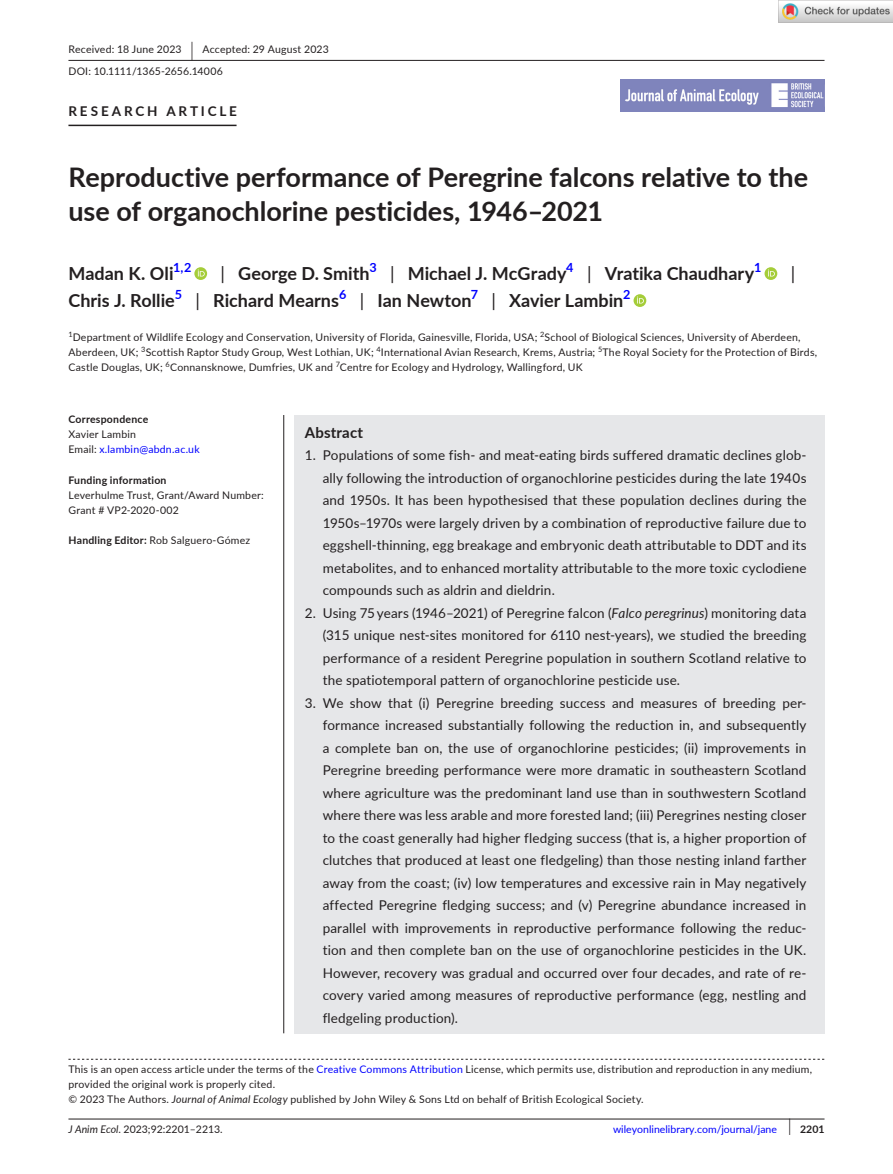
<style>
.page{position:relative;width:893px;height:1174px;background:#fff}
.page>*{position:absolute;margin:0;border:0;box-sizing:border-box;transform-origin:0 0}
.t1{font:700 27px/34.5px "Lato";color:#231f20}
.t2{font:700 18px "Lato";color:#231f20}
.t3{font:18px "Lato";color:#231f20}
.t4{font:700 15px "Lato";letter-spacing:.015em;color:#231f20}
.t5{font:13.5px/22.5px "Lato";letter-spacing:.01em;color:#231f20;text-align:justify}
.t6{font:700 13.5px "Lato";letter-spacing:.21em;color:#231f20}
.t7{font:700 12.6px "Lato";color:#00f}
.t8{font:10.5px/15px "Lato";letter-spacing:.02em;color:#231f20}
.t9{font:10.5px "Lato";color:#00f}
.t10{font:10.5px/15px "Lato";letter-spacing:.02em;color:#00f}
.t11{font:700 10.5px "Lato";letter-spacing:.02em;color:#231f20}
.t12{font:10.5px "Lato";color:#231f20}
.t13{font:7.35px "Lato";color:#231f20}
.s1{font-size:19.65px}
.s2{font-weight:400}
.s3{color:#231f20}
.s4{font-weight:700}
.s5{font-style:italic}
.s6{color:#00f}
.s7{font-size:17.4px;color:#231f20}
.s8{font-weight:700;color:#231f20}
</style>
<div class="page">
<hr style="left:68px;top:1118px;width:756px;height:1px;background:#231f20">
<img style="left:620px;top:79px;width:204px;height:33px">
<hr style="left:68px;top:60px;width:756px;height:1px;background:#231f20">
<hr style="left:68px;top:125px;width:169px;height:1px;background:#231f20">
<svg style="left:194px;top:267px;width:13px;height:13px"></svg>
<svg style="left:198px;top:269px;width:7px;height:7px"></svg>
<svg style="left:764px;top:267px;width:13px;height:13px"></svg>
<svg style="left:768px;top:269px;width:7px;height:7px"></svg>
<svg style="left:634px;top:294px;width:12px;height:13px"></svg>
<svg style="left:637px;top:296px;width:7px;height:7px"></svg>
<svg style="left:68px;top:1058px;width:756px;height:1px"></svg>
<div style="left:294px;top:415px;width:530px;height:618px;background:#e6e7e9"></div>
<hr style="left:283px;top:415px;width:1px;height:618px;background:#231f20">
<img style="left:779px;top:0;width:114px;height:23px">
<p class="t8" style="left:68px;top:38px;width:262px;line-height:21.8px">Received: 18 June 2023 <span class="s1">|</span> Accepted: 29 August 2023<br>DOI: 10.1111/1365-2656.14006</p>
<p class="t6" style="left:68px;top:101px;width:170px">RESEARCH ARTICLE</p>
<h1 class="t1" style="left:68px;top:159px;width:741px">Reproductive performance of Peregrine falcons relative to the use of organochlorine pesticides, 1946–2021</h1>
<h2 class="t2" style="left:68px;top:260px;width:107px">Madan K. Oli</h2>
<p class="t7" style="left:173px;top:258px;width:20px">1,2</p>
<h2 class="t2" style="left:221px;top:260px;width:150px"><span class="s2">|</span> George D. Smith</h2>
<p class="t7" style="left:369px;top:258px;width:9px">3</p>
<h2 class="t2" style="left:390px;top:260px;width:178px"><span class="s2">|</span> Michael J. McGrady</h2>
<p class="t7" style="left:566px;top:258px;width:9px">4</p>
<h2 class="t2" style="left:587px;top:260px;width:169px"><span class="s2">|</span> Vratika Chaudhary</h2>
<p class="t7" style="left:754px;top:258px;width:9px">1</p>
<h2 class="t3" style="left:791px;top:260px;width:6px">|</h2>
<h2 class="t2" style="left:68px;top:287px;width:108px">Chris J. Rollie</h2>
<p class="t7" style="left:175px;top:285px;width:9px">5</p>
<h2 class="t2" style="left:196px;top:287px;width:145px"><span class="s2">|</span> Richard Mearns</h2>
<p class="t7" style="left:339px;top:285px;width:9px">6</p>
<h2 class="t2" style="left:360px;top:287px;width:113px"><span class="s2">|</span> Ian Newton</h2>
<p class="t7" style="left:471px;top:285px;width:9px">7</p>
<h2 class="t2" style="left:492px;top:287px;width:133px"><span class="s2">|</span> Xavier Lambin</h2>
<p class="t7" style="left:623px;top:285px;width:9px">2</p>
<p class="t13" style="left:68px;top:329px;width:6px">1</p>
<p class="t8" style="left:73px;top:330px;width:466px">Department of Wildlife Ecology and Conservation, University of Florida, Gainesville, Florida, USA;</p>
<p class="t13" style="left:540px;top:329px;width:6px">2</p>
<p class="t8" style="left:545px;top:330px;width:258px">School of Biological Sciences, University of Aberdeen,</p>
<p class="t8" style="left:68px;top:345px;width:72px">Aberdeen, UK;</p>
<p class="t13" style="left:141px;top:344px;width:6px">3</p>
<p class="t8" style="left:146px;top:345px;width:230px">Scottish Raptor Study Group, West Lothian, UK;</p>
<p class="t13" style="left:376px;top:344px;width:6px">4</p>
<p class="t8" style="left:381px;top:345px;width:216px">International Avian Research, Krems, Austria;</p>
<p class="t13" style="left:598px;top:344px;width:6px">5</p>
<p class="t8" style="left:602px;top:345px;width:216px">The Royal Society for the Protection of Birds,</p>
<p class="t8" style="left:68px;top:360px;width:96px">Castle Douglas, UK;</p>
<p class="t13" style="left:166px;top:359px;width:6px">6</p>
<p class="t8" style="left:170px;top:360px;width:164px">Connansknowe, Dumfries, UK and</p>
<p class="t13" style="left:336px;top:359px;width:6px">7</p>
<p class="t8" style="left:340px;top:360px;width:244px">Centre for Ecology and Hydrology, Wallingford, UK</p>
<p class="t11" style="left:68px;top:412px;width:81px">Correspondence</p>
<p class="t10" style="left:68px;top:427px;width:133px"><span class="s3">Xavier Lambin<br>Email:</span> x.lambin@abdn.ac.uk</p>
<p class="t11" style="left:68px;top:472px;width:100px">Funding information</p>
<p class="t8" style="left:68px;top:487px;width:197px">Leverhulme Trust, Grant/Award Number:<br>Grant # VP2-2020-002</p>
<p class="t8" style="left:68px;top:532px;width:183px"><span class="s4">Handling Editor:</span> Rob Salguero-Gómez</p>
<p class="t4" style="left:305px;top:421px;width:60px">Abstract</p>
<p class="t5" style="left:323px;top:443px;width:485px;text-indent:-18px">1. Populations of some fish- and meat-eating birds suffered dramatic declines glob&shy;ally following the introduction of organochlorine pesticides during the late 1940s and 1950s. It has been hypothesised that these population declines during the 1950s–1970s were largely driven by a combination of reproductive failure due to eggshell-thinning, egg breakage and embryonic death attributable to DDT and its metabolites, and to enhanced mortality attributable to the more toxic cyclodiene compounds such as aldrin and dieldrin.</p>
<p class="t5" style="left:323px;top:601px;width:485px;text-indent:-18px">2. Using 75 years (1946–2021) of Peregrine falcon (<span class="s5">Falco peregrinus</span>) monitoring data (315 unique nest-sites monitored for 6110 nest-years), we studied the breeding performance of a resident Peregrine population in southern Scotland relative to the spatiotemporal pattern of organochlorine pesticide use.</p>
<p class="t5" style="left:323px;top:691px;width:485px;text-indent:-18px">3. We show that (i) Peregrine breeding success and measures of breeding per&shy;formance increased substantially following the reduction in, and subsequently a complete ban on, the use of organochlorine pesticides; (ii) improvements in Peregrine breeding performance were more dramatic in southeastern Scotland where agriculture was the predominant land use than in southwestern Scotland where there was less arable and more forested land; (iii) Peregrines nesting closer to the coast generally had higher fledging success (that is, a higher proportion of clutches that produced at least one fledgeling) than those nesting inland farther away from the coast; (iv) low temperatures and excessive rain in May negatively affected Peregrine fledging success; and (v) Peregrine abundance increased in parallel with improvements in reproductive performance following the reduc&shy;tion and then complete ban on the use of organochlorine pesticides in the UK.<br>However, recovery was gradual and occurred over four decades, and rate of re&shy;covery varied among measures of reproductive performance (egg, nestling and fledgeling production).</p>
<p class="t8" style="left:68px;top:1061px;width:745px">This is an open access article under the terms of the <span class="s6">Creative Commons Attribution</span> License, which permits use, distribution and reproduction in any medium, provided the original work is properly cited.<br>© 2023 The Authors. <span class="s5">Journal of Animal Ecology</span> published by John Wiley &amp; Sons Ltd on behalf of British Ecological Society.</p>
<p class="t12" style="left:68px;top:1121px;width:156px"><span class="s5">J Anim Ecol.</span> 2023;92:2201–2213.</p>
<p class="t9" style="left:613px;top:1121px;width:213px">wileyonlinelibrary.com/journal/jane <span class="s7">|</span> <span class="s8">2201</span></p>
</div>
